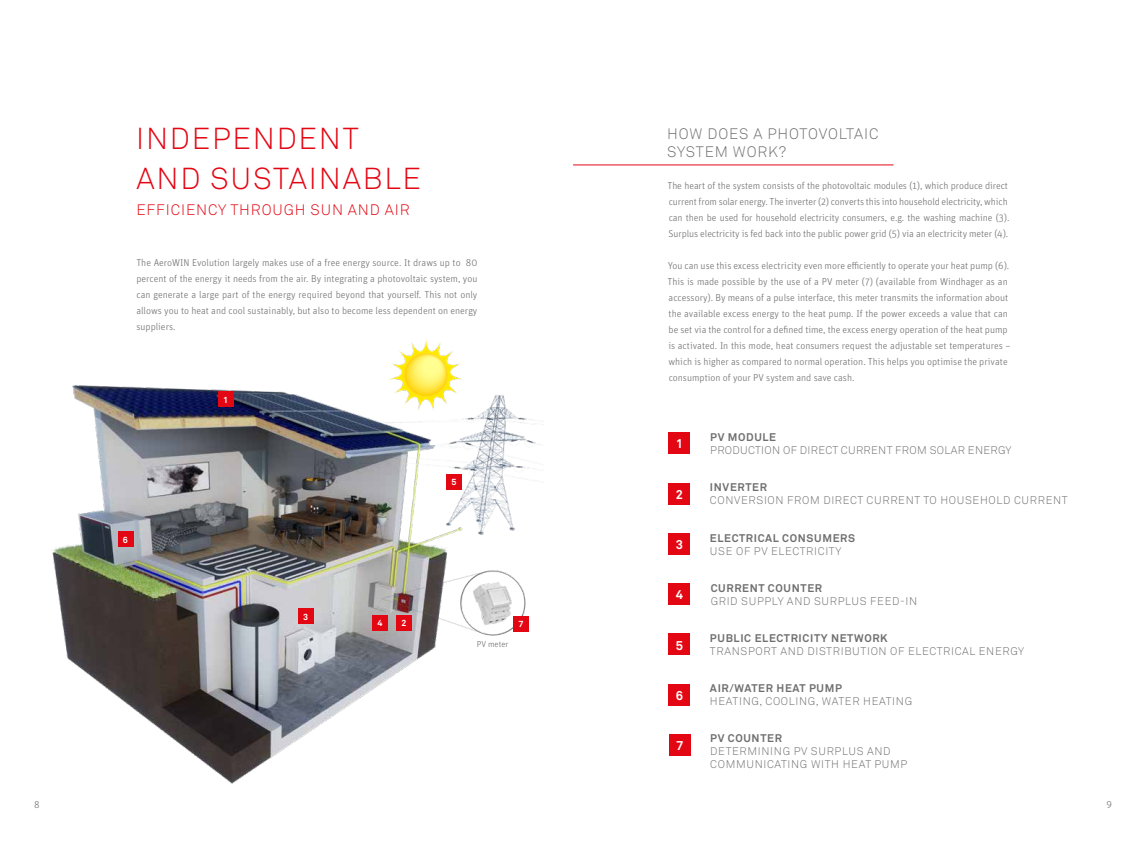
<style>
.page{position:relative;width:1146px;height:842px;background:#fff}
.page>*{position:absolute;margin:0;border:0;box-sizing:border-box;transform-origin:0 0}
.t1{font:300 30px/40px "Akkurat Pro";letter-spacing:.06em;color:#e30613}
.t2{font:300 15px/18px "Akkurat Pro";letter-spacing:.055em;color:#706f6f}
.t3{font:300 15px "Akkurat Pro";letter-spacing:.06em;color:#e30613}
.t4{font:700 12.8px "Akkurat Pro";color:#fff}
.t5{font:300 11px/13px "Akkurat Pro";letter-spacing:.06em;color:#706f6f}
.t6{font:700 11px "Akkurat Pro";letter-spacing:.06em;color:#706f6f}
.t7{font:300 11px "Akkurat Pro";letter-spacing:.03em;color:#706f6f}
.t8{font:300 10px/16px "Unit OT";color:#706f6f}
.t9{font:700 8.8px "Akkurat Pro";color:#fff}
.t10{font:300 8.7px "Unit OT";color:#706f6f}
</style>
<div class="page">
<div style="left:668px;top:432px;width:22px;height:22px;background:#e30613"></div>
<img style="left:52px;top:385px;width:492px;height:399px">
<div style="left:218px;top:392px;width:15px;height:15px;background:#e30613"></div>
<div style="left:397px;top:615px;width:15px;height:15px;background:#e30613"></div>
<div style="left:298px;top:609px;width:15px;height:15px;background:#e30613"></div>
<div style="left:372px;top:615px;width:16px;height:15px;background:#e30613"></div>
<div style="left:118px;top:532px;width:15px;height:15px;background:#e30613"></div>
<div style="left:446px;top:474px;width:16px;height:15px;background:#e30613"></div>
<div style="left:513px;top:616px;width:16px;height:15px;background:#e30613"></div>
<div style="left:668px;top:483px;width:22px;height:22px;background:#e30613"></div>
<div style="left:668px;top:533px;width:22px;height:22px;background:#e30613"></div>
<div style="left:668px;top:583px;width:22px;height:22px;background:#e30613"></div>
<div style="left:668px;top:633px;width:22px;height:22px;background:#e30613"></div>
<div style="left:668px;top:684px;width:22px;height:22px;background:#e30613"></div>
<div style="left:668px;top:734px;width:22px;height:22px;background:#e30613"></div>
<hr style="left:573px;top:164px;width:320px;height:1px;background:#e30613">
<img style="left:388px;top:339px;width:75px;height:73px">
<h1 class="t1" style="left:136px;top:119px;width:286px">INDEPENDENT<br>AND SUSTAINABLE</h1>
<h2 class="t3" style="left:136px;top:201px;width:274px">EFFICIENCY THROUGH SUN AND AIR</h2>
<p class="t8" style="left:136px;top:255px;width:342px;text-align:justify">The AeroWIN Evolution largely makes use of a free energy source. It draws up to 80 percent of the energy it needs from the air. By integrating a photovoltaic system, you can generate a large part of the energy required beyond that yourself. This not only allows you to heat and cool sustainably, but also to become less dependent on energy suppliers.</p>
<p class="t9" style="left:223px;top:394px;width:7px">1</p>
<p class="t9" style="left:123px;top:534px;width:7px">6</p>
<p class="t9" style="left:303px;top:611px;width:7px">3</p>
<p class="t9" style="left:451px;top:477px;width:7px">5</p>
<p class="t9" style="left:377px;top:618px;width:7px">4</p>
<p class="t9" style="left:401px;top:618px;width:7px">2</p>
<p class="t10" style="left:476px;top:639px;width:33px">PV meter</p>
<p class="t9" style="left:518px;top:619px;width:7px">7</p>
<h2 class="t2" style="left:667px;top:125px;width:213px">HOW DOES A PHOTOVOLTAIC<br>SYSTEM WORK?</h2>
<p class="t8" style="left:667px;top:177px;width:343px">The heart of the system consists of the photovoltaic modules (1), which produce direct current from solar energy. The inverter (2) converts this into household electricity, which can then be used for household electricity consumers, e.g. the washing machine (3).<br>Surplus electricity is fed back into the public power grid (5) via an electricity meter (4).</p>
<p class="t8" style="left:667px;top:257px;width:344px">You can use this excess electricity even more efficiently to operate your heat pump (6).<br>This is made possible by the use of a PV meter (7) (available from Windhager as an accessory). By means of a pulse interface, this meter transmits the information about the available excess energy to the heat pump. If the power exceeds a value that can be set via the control for a defined time, the excess energy operation of the heat pump is activated. In this mode, heat consumers request the adjustable set temperatures – which is higher as compared to normal operation. This helps you optimise the private consumption of your PV system and save cash.</p>
<p class="t4" style="left:675px;top:436px;width:9px">1</p>
<p class="t4" style="left:675px;top:486px;width:9px">2</p>
<p class="t4" style="left:675px;top:537px;width:9px">3</p>
<p class="t4" style="left:675px;top:587px;width:9px">4</p>
<p class="t4" style="left:675px;top:637px;width:9px">5</p>
<p class="t4" style="left:675px;top:687px;width:9px">6</p>
<p class="t4" style="left:676px;top:738px;width:9px">7</p>
<p class="t6" style="left:710px;top:430px;width:67px">PV MODULE</p>
<p class="t7" style="left:710px;top:443px;width:303px">PRODUCTION OF DIRECT CURRENT FROM SOLAR ENERGY</p>
<p class="t6" style="left:710px;top:481px;width:59px">INVERTER</p>
<p class="t5" style="left:710px;top:494px;width:359px">CONVERSION FROM DIRECT CURRENT TO HOUSEHOLD CURRENT</p>
<p class="t6" style="left:710px;top:531px;width:147px">ELECTRICAL CONSUMERS</p>
<p class="t5" style="left:710px;top:544px;width:133px">USE OF PV ELECTRICITY</p>
<p class="t6" style="left:710px;top:581px;width:113px">CURRENT COUNTER</p>
<p class="t5" style="left:710px;top:594px;width:208px">GRID SUPPLY AND SURPLUS FEED-IN</p>
<p class="t6" style="left:710px;top:631px;width:179px">PUBLIC ELECTRICITY NETWORK</p>
<p class="t5" style="left:710px;top:645px;width:315px">TRANSPORT AND DISTRIBUTION OF ELECTRICAL ENERGY</p>
<p class="t6" style="left:710px;top:681px;width:133px">AIR/WATER HEAT PUMP</p>
<p class="t5" style="left:710px;top:694px;width:204px">HEATING, COOLING, WATER HEATING</p>
<p class="t6" style="left:710px;top:731px;width:73px">PV COUNTER</p>
<p class="t5" style="left:710px;top:745px;width:199px">DETERMINING PV SURPLUS AND<br>COMMUNICATING WITH HEAT PUMP</p>
<p class="t8" style="left:34px;top:797px;width:7px">8</p>
<p class="t8" style="left:1106px;top:797px;width:7px">9</p>
</div>
